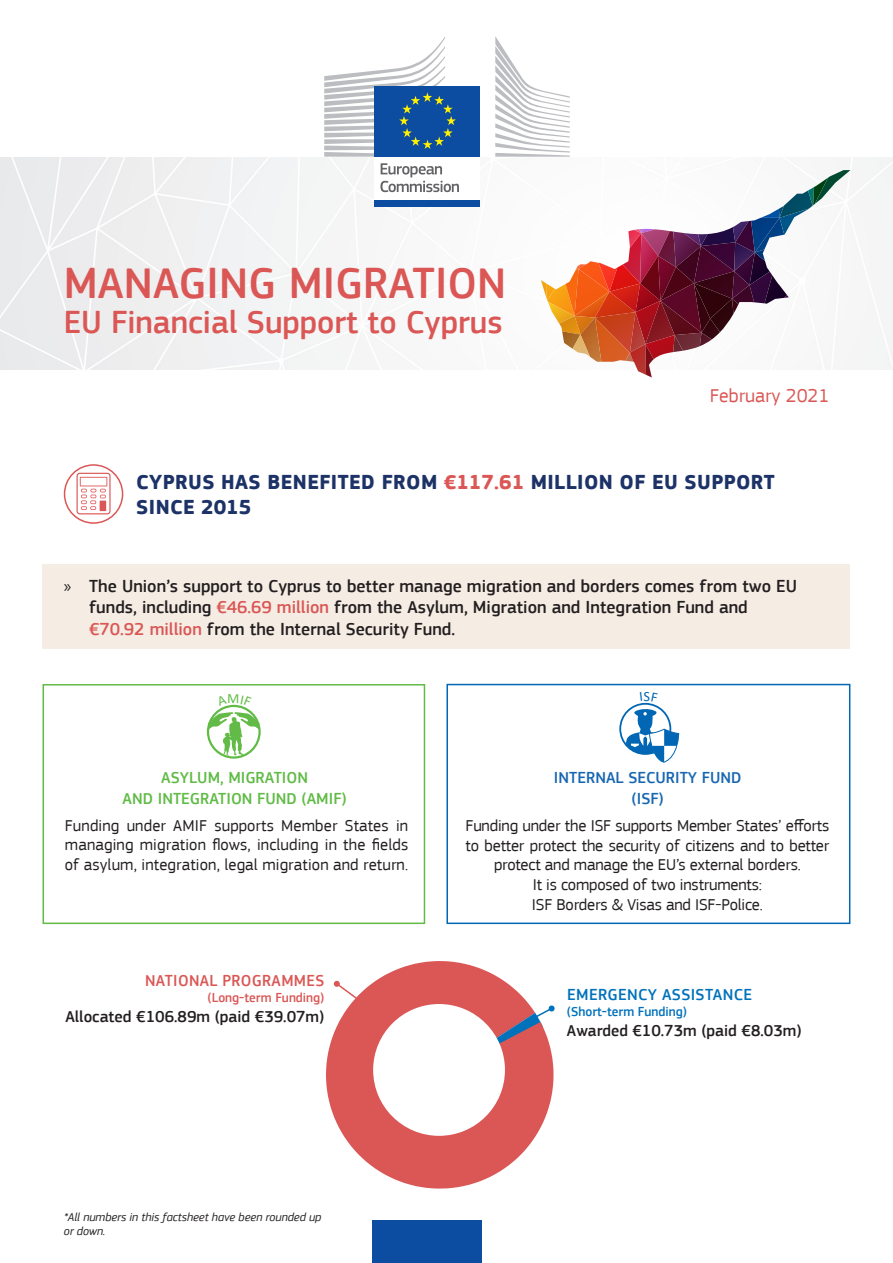
<style>
.page{position:relative;width:893px;height:1263px;background:#fff}
.page>*{position:absolute;margin:0;border:0;box-sizing:border-box;transform-origin:0 0}
.t1{font:500 45px "EC Square Sans Pro";color:#da5755}
.t2{font:500 33px "EC Square Sans Pro";color:#da5755}
.t3{font:700 21px/25.2px "EC Square Sans Pro";letter-spacing:.02em;color:#1d3368}
.t4{font:19.5px "EC Square Sans Pro";color:#da5755}
.t5{font:500 18px/21.6px "EC Square Sans Pro";color:#231f20}
.t6{font:16.5px/19.8px "EC Square Sans Pro";letter-spacing:-.01em;color:#231f20;text-align:justify}
.t7{font:500 16.5px "EC Square Sans Pro";color:#231f20}
.t8{font:500 16.5px "EC Square Sans Pro";color:#60bb46}
.t9{font:500 16.5px "EC Square Sans Pro";color:#1867b3}
.t10{font:500 16.5px "EC Square Sans Pro";letter-spacing:.02em;color:#0072bc}
.t11{font:500 16.5px "EC Square Sans Pro";letter-spacing:.02em;color:#da5755}
.t12{font:500 13.5px "EC Square Sans Pro";color:#0072bc}
.t13{font:500 13.5px "EC Square Sans Pro";color:#da5755}
.t14{font:italic 12px/14.4px "EC Square Sans Pro";color:#231f20}
.s1{color:#da5755}
.s2{font-family:"Myriad Pro";font-weight:400}
</style>
<div class="page">
<svg style="left:326px;top:961px;width:227px;height:227px;fill:#da5755"></svg>
<img style="left:0;top:157px;width:893px;height:213px">
<div style="left:372px;top:1220px;width:109px;height:43px;background:#0d4da1"></div>
<div style="left:374px;top:155px;width:106px;height:47px;background:#fff"></div>
<div style="left:374px;top:86px;width:106px;height:71px;background:#0d4da1"></div>
<svg style="left:324px;top:37px;width:132px;height:120px"></svg>
<div style="left:374px;top:200px;width:106px;height:6px;background:#0d4da1"></div>
<svg style="left:495px;top:36px;width:75px;height:121px"></svg>
<svg style="left:380px;top:163px;width:79px;height:29px"></svg>
<svg style="left:208px;top:712px;width:51px;height:43px"></svg>
<div style="left:207px;top:705px;width:54px;height:54px;border:2px solid #62bb47;border-radius:50%"></div>
<svg style="left:620px;top:704px;width:50px;height:50px"></svg>
<div style="left:43px;top:684px;width:382px;height:240px;border:2px solid #62bb47"></div>
<div style="left:446px;top:684px;width:404px;height:240px;border:2px solid #0166b3"></div>
<svg style="left:333px;top:980px;width:32px;height:25px"></svg>
<svg style="left:487px;top:1005px;width:68px;height:46px"></svg>
<div style="left:373px;top:1004px;width:132px;height:132px;background:#fff;border-radius:50%"></div>
<div style="left:43px;top:564px;width:807px;height:85px;background:#f5ede4"></div>
<svg style="left:541px;top:170px;width:309px;height:207px"></svg>
<svg style="left:77px;top:473px;width:34px;height:41px"></svg>
<div style="left:100px;top:501px;width:6px;height:10px;background:#da5755"></div>
<div style="left:64px;top:464px;width:59px;height:60px;border:2px solid #da5755;border-radius:50%"></div>
<svg style="left:226px;top:704px;width:16px;height:2px"></svg>
<svg style="left:625px;top:702px;width:54px;height:61px"></svg>
<p class="t1" style="left:64px;top:257px;width:444px">MANAGING MIGRATION</p>
<p class="t2" style="left:64px;top:303px;width:440px">EU Financial Support to Cyprus</p>
<p class="t4" style="left:710px;top:384px;width:121px">February 2021</p>
<p class="t3" style="left:136px;top:470px;width:640px">CYPRUS HAS BENEFITED FROM <span class="s1">€117.61</span> MILLION OF EU SUPPORT<br>SINCE 2015</p>
<p class="t5" style="left:89px;top:575px;width:709px;text-indent:-26px"><span class="s2">»</span> The Union’s support to Cyprus to better manage migration and borders comes from two EU funds, including <span class="s1">€46.69 million</span> from the Asylum, Migration and Integration Fund and <span class="s1">€70.92 million</span> from the Internal Security Fund.</p>
<p class="t8" style="left:161px;top:768px;width:148px">ASYLUM, MIGRATION</p>
<p class="t8" style="left:122px;top:789px;width:226px">AND INTEGRATION FUND (AMIF)</p>
<p class="t9" style="left:554px;top:768px;width:189px">INTERNAL SECURITY FUND</p>
<p class="t9" style="left:632px;top:789px;width:34px">(ISF)</p>
<p class="t6" style="left:65px;top:815px;width:345px">Funding under AMIF supports Member States in managing migration flows, including in the fields of asylum, integration, legal migration and return.</p>
<p class="t6" style="left:466px;top:815px;width:365px;text-align:center">Funding under the ISF supports Member States’ efforts to better protect the security of citizens and to better protect and manage the EU’s external borders.</p>
<p class="t6" style="left:533px;top:875px;width:231px">It is composed of two instruments:</p>
<p class="t6" style="left:532px;top:895px;width:232px">ISF Borders &amp; Visas and ISF-Police.</p>
<p class="t11" style="left:145px;top:970px;width:181px">NATIONAL PROGRAMMES</p>
<p class="t13" style="left:208px;top:989px;width:118px">(Long-term Funding)</p>
<p class="t7" style="left:65px;top:1006px;width:260px">Allocated €106.89m (paid €39.07m)</p>
<p class="t14" style="left:64px;top:1210px;width:259px">*All numbers in this factsheet have been rounded up or down.</p>
<p class="t10" style="left:567px;top:985px;width:186px">EMERGENCY ASSISTANCE</p>
<p class="t12" style="left:567px;top:1004px;width:122px">(Short-term Funding)</p>
<p class="t7" style="left:567px;top:1021px;width:236px">Awarded €10.73m (paid €8.03m)</p>
</div>
